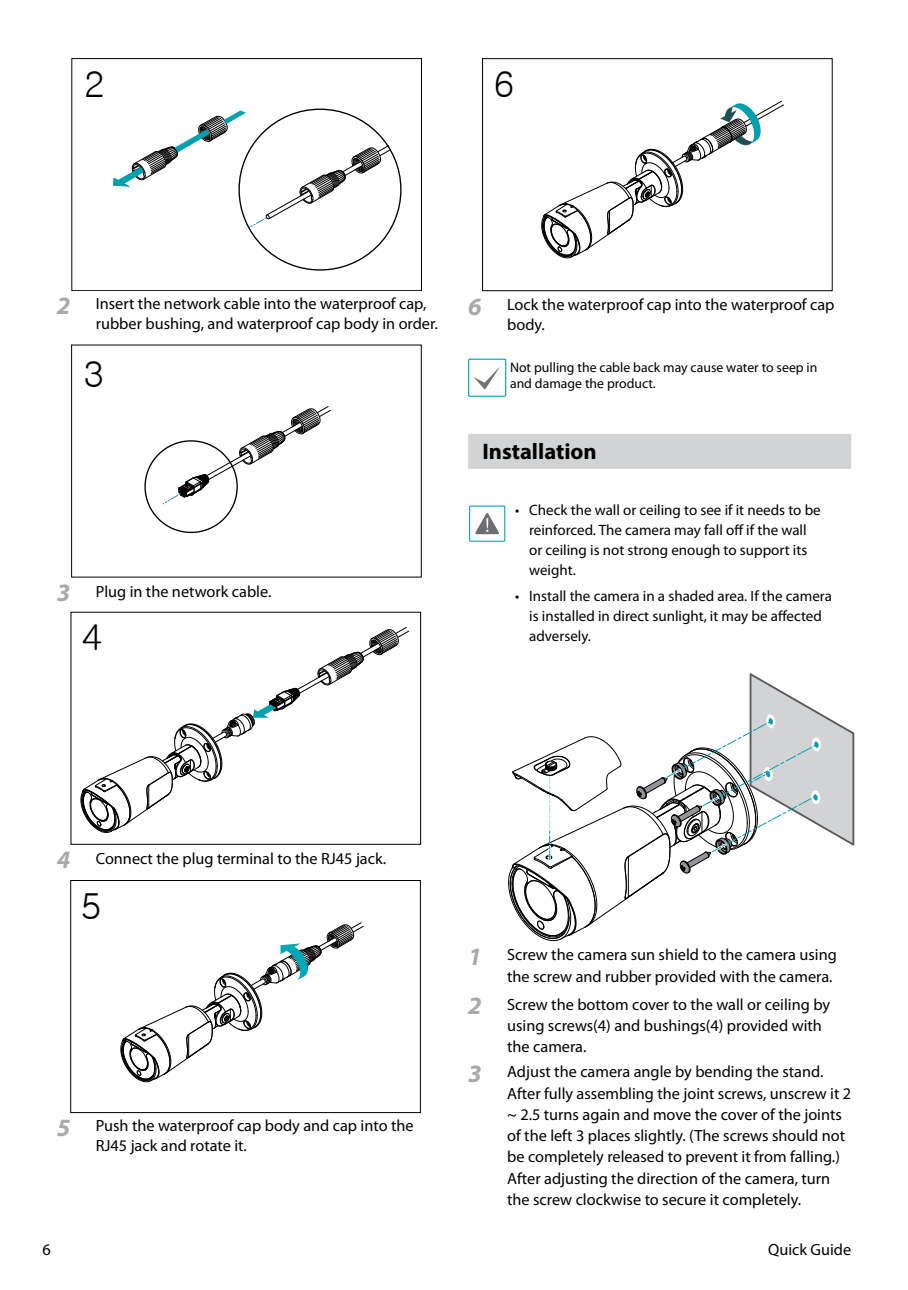
<style>
.page{position:relative;width:908px;height:1290px;background:#fff}
.page>*{position:absolute;margin:0;border:0;box-sizing:border-box;transform-origin:0 0}
.t1{font:300 35.75px "Malgun Gothic";color:#000}
.t2{font:700 22.5px "Myriad Pro";color:#000}
.t3{font:16.25px/21.2px "Myriad Pro";color:#000}
.t4{font:15px/20px "Myriad Pro";color:#000}
.t5{font:13.75px/16.2px "Myriad Pro";color:#000}
.s1{font-weight:700;font-style:italic;font-size:25px;color:#a7a9ac}
</style>
<div class="page">
<div style="left:72px;top:58px;width:349px;height:233px;border:1px solid #030000"></div>
<svg style="left:113px;top:111px;width:278px;height:117px"></svg>
<svg style="left:163px;top:406px;width:167px;height:98px"></svg>
<svg style="left:80px;top:627px;width:329px;height:206px"></svg>
<div style="left:70px;top:880px;width:350px;height:233px;border:1px solid #030000"></div>
<svg style="left:120px;top:922px;width:243px;height:160px"></svg>
<div style="left:468px;top:434px;width:382px;height:35px;background:#d1d3d4"></div>
<div style="left:482px;top:58px;width:350px;height:233px;border:1px solid #030000"></div>
<svg style="left:541px;top:101px;width:242px;height:157px"></svg>
<div style="left:468px;top:359px;width:38px;height:38px;border:1px solid #00a0af"></div>
<svg style="left:474px;top:367px;width:26px;height:23px"></svg>
<svg style="left:475px;top:513px;width:23px;height:21px"></svg>
<div style="left:469px;top:505px;width:36px;height:37px;border:1px solid #00a0af"></div>
<svg style="left:508px;top:673px;width:346px;height:268px"></svg>
<h1 class="t1" style="left:84px;top:66px;width:22px">2</h1>
<h1 class="t1" style="left:493px;top:66px;width:22px">6</h1>
<p class="t3" style="left:96px;top:294px;width:343px;line-height:20px;text-indent:-39px"><span class="s1">2</span> Insert the network cable into the waterproof cap, rubber bushing, and waterproof cap body in order.</p>
<h1 class="t1" style="left:84px;top:356px;width:22px">3</h1>
<h1 class="t1" style="left:84px;top:371px;width:22px">3</h1>
<h1 class="t1" style="left:81px;top:574px;width:22px">4</h1>
<p class="t3" style="left:57px;top:580px;width:216px"><span class="s1">3</span> Plug in the network cable.</p>
<h1 class="t1" style="left:81px;top:605px;width:22px">4</h1>
<h1 class="t1" style="left:81px;top:620px;width:22px">4</h1>
<h1 class="t1" style="left:81px;top:636px;width:22px">4</h1>
<p class="t3" style="left:507px;top:295px;width:329px;line-height:20px;text-indent:-39px"><span class="s1">6</span> Lock the waterproof cap into the waterproof cap body.</p>
<p class="t5" style="left:510px;top:359px;width:309px">Not pulling the cable back may cause water to seep in and damage the product.</p>
<h2 class="t2" style="left:482px;top:436px;width:116px">Installation</h2>
<p class="t4" style="left:529px;top:500px;width:293px;text-indent:-14px">• Check the wall or ceiling to see if it needs to be reinforced. The camera may fall off if the wall or ceiling is not strong enough to support its weight.</p>
<p class="t4" style="left:529px;top:586px;width:304px;text-indent:-14px">• Install the camera in a shaded area. If the camera is installed in direct sunlight, it may be affected adversely.</p>
<p class="t3" style="left:57px;top:848px;width:331px"><span class="s1">4</span> Connect the plug terminal to the RJ45 jack.</p>
<h1 class="t1" style="left:81px;top:872px;width:22px">5</h1>
<h1 class="t1" style="left:81px;top:888px;width:22px">5</h1>
<h1 class="t1" style="left:82px;top:1098px;width:22px">6</h1>
<h1 class="t1" style="left:82px;top:1113px;width:22px">6</h1>
<p class="t3" style="left:96px;top:1115px;width:319px;line-height:20px;text-indent:-39px"><span class="s1">5</span> Push the waterproof cap body and cap into the<br>RJ45 jack and rotate it.</p>
<h1 class="t1" style="left:82px;top:1129px;width:22px">6</h1>
<p class="t3" style="left:468px;top:944px;width:370px;text-align:right"><span class="s1">1</span> Screw the camera sun shield to the camera using the screw and rubber provided with the camera.</p>
<p class="t3" style="left:507px;top:993px;width:324px;text-indent:-39px"><span class="s1">2</span> Screw the bottom cover to the wall or ceiling by using screws(4) and bushings(4) provided with the camera.</p>
<p class="t3" style="left:507px;top:1061px;width:345px;text-indent:-39px"><span class="s1">3</span> Adjust the camera angle by bending the stand.<br>After fully assembling the joint screws, unscrew it 2 ~ 2.5 turns again and move the cover of the joints of the left 3 places slightly. (The screws should not be completely released to prevent it from falling.)<br>After adjusting the direction of the camera, turn the screw clockwise to secure it completely.</p>
<p class="t3" style="left:43px;top:1238px;width:10px">6</p>
<p class="t3" style="left:767px;top:1238px;width:84px">Quick Guide</p>
</div>
